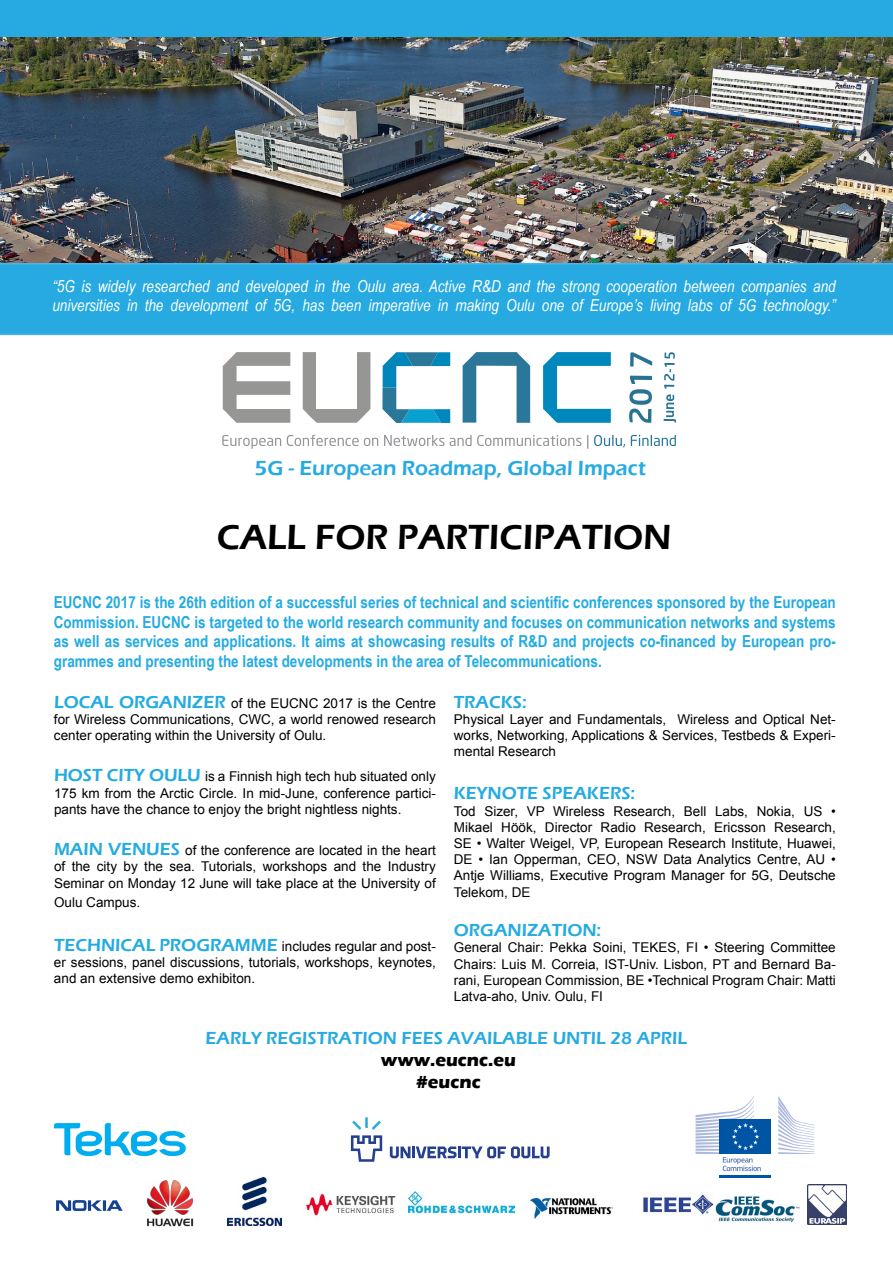
<style>
.page{position:relative;width:893px;height:1263px;background:#fff}
.page>*{position:absolute;margin:0;border:0;box-sizing:border-box;transform-origin:0 0}
.t1{font:600 36px "Eras ITC";color:#000}
.t2{font:600 21px "Eras ITC";color:#27aae1}
.t3{font:600 18px "Eras ITC";color:#27aae1}
.t4{font:600 18px "Eras ITC";color:#24abe2}
.t5{font:700 18px/21.6px "Eras ITC";color:#000;text-align:center}
.t6{font:700 16.5px/19.8px "Arial Narrow";color:#24abe2;text-align:justify}
.t7{font:italic 16.5px/19.8px "Arial Narrow";color:#fff}
.t8{font:13.5px/16.2px "Arial";color:#000;text-align:justify}
.s1{font-family:"Eras ITC";font-weight:600;font-size:18px;color:#24abe2}
</style>
<div class="page">
<div style="left:0;top:0;width:893px;height:85px;background:#27aae1"></div>
<div style="left:0;top:263px;width:893px;height:72px;background:#27aae1"></div>
<img style="left:0;top:37px;width:893px;height:226px">
<svg style="left:390px;top:1146px;width:160px;height:12px"></svg>
<svg style="left:351px;top:1117px;width:31px;height:45px"></svg>
<svg style="left:303px;top:352px;width:67px;height:71px;background:#9e9e9d"></svg>
<div style="left:316px;top:352px;width:41px;height:57px;background:#fff"></div>
<svg style="left:543px;top:352px;width:68px;height:71px"></svg>
<svg style="left:223px;top:352px;width:67px;height:71px"></svg>
<svg style="left:462px;top:352px;width:68px;height:71px"></svg>
<svg style="left:382px;top:352px;width:68px;height:71px"></svg>
<svg style="left:222px;top:435px;width:59px;height:14px"></svg>
<svg style="left:287px;top:435px;width:91px;height:11px"></svg>
<svg style="left:384px;top:435px;width:60px;height:11px"></svg>
<svg style="left:450px;top:435px;width:138px;height:14px"></svg>
<svg style="left:594px;top:435px;width:31px;height:12px"></svg>
<svg style="left:631px;top:435px;width:45px;height:11px"></svg>
<svg style="left:629px;top:376px;width:23px;height:47px"></svg>
<svg style="left:630px;top:352px;width:22px;height:15px"></svg>
<svg style="left:664px;top:352px;width:12px;height:71px"></svg>
<svg style="left:54px;top:1123px;width:132px;height:33px"></svg>
<img style="left:56px;top:1200px;width:67px;height:11px">
<img style="left:147px;top:1180px;width:46px;height:46px">
<img style="left:228px;top:1178px;width:54px;height:47px">
<img style="left:305px;top:1193px;width:91px;height:23px">
<img style="left:408px;top:1192px;width:106px;height:22px">
<img style="left:643px;top:1193px;width:71px;height:22px">
<img style="left:715px;top:1196px;width:84px;height:26px">
<img style="left:808px;top:1184px;width:39px;height:41px">
<div style="left:720px;top:1120px;width:51px;height:34px;background:#0054a4"></div>
<hr style="left:720px;top:1175px;width:51px;height:3px;background:#0054a4">
<svg style="left:778px;top:1096px;width:36px;height:58px"></svg>
<svg style="left:695px;top:1096px;width:66px;height:75px"></svg>
<img style="left:530px;top:1198px;width:82px;height:20px">
<p class="t7" style="left:52px;top:276px;width:785px">“5G is widely researched and developed in the Oulu area. Active R&amp;D and the strong cooperation between companies and universities in the development of 5G, has been imperative in making Oulu one of Europe’s living labs of 5G technology.”</p>
<h2 class="t2" style="left:255px;top:456px;width:393px">5G - European Roadmap, Global Impact</h2>
<h1 class="t1" style="left:217px;top:517px;width:456px">CALL FOR PARTICIPATION</h1>
<p class="t6" style="left:54px;top:591px;width:784px">EUCNC 2017 is the 26th edition of a successful series of technical and scientific conferences sponsored by the European Commission. EUCNC is targeted to the world research community and focuses on communication networks and systems as well as services and applications. It aims at showcasing results of R&amp;D and projects co-financed by European pro&shy;grammes and presenting the latest developments in the area of Telecommunications.</p>
<p class="t8" style="left:54px;top:695px;width:383px"><span class="s1">LOCAL ORGANIZER</span> of the EUCNC 2017 is the Centre for Wireless Communications, CWC, a world renowed research center operating within the University of Oulu.</p>
<p class="t8" style="left:54px;top:769px;width:383px"><span class="s1">HOST CITY OULU</span> is a Finnish high tech hub situated only 175 km from the Arctic Circle. In mid-June, conference partici&shy;pants have the chance to enjoy the bright nightless nights.</p>
<p class="t8" style="left:54px;top:842px;width:383px"><span class="s1">MAIN VENUES</span> of the conference are located in the heart of the city by the sea. Tutorials, workshops and the Industry Seminar on Monday 12 June will take place at the University of</p>
<p class="t8" style="left:54px;top:895px;width:88px">Oulu Campus.</p>
<p class="t8" style="left:54px;top:938px;width:383px"><span class="s1">TECHNICAL PROGRAMME</span> includes regular and post&shy;er sessions, panel discussions, tutorials, workshops, keynotes, and an extensive demo exhibiton.</p>
<h3 class="t4" style="left:454px;top:691px;width:74px">TRACKS:</h3>
<p class="t8" style="left:454px;top:711px;width:383px">Physical Layer and Fundamentals, Wireless and Optical Net&shy;works, Networking, Applications &amp; Services, Testbeds &amp; Experi&shy;mental Research</p>
<h3 class="t4" style="left:454px;top:783px;width:183px">KEYNOTE SPEAKERS:</h3>
<p class="t8" style="left:454px;top:803px;width:383px">Tod Sizer, VP Wireless Research, Bell Labs, Nokia, US • Mikael Höök, Director Radio Research, Ericsson Research, SE • Walter Weigel, VP, European Research Institute, Huawei, DE • Ian Opperman, CEO, NSW Data Analytics Centre, AU • Antje Williams, Executive Program Manager for 5G, Deutsche Telekom, DE</p>
<h3 class="t4" style="left:454px;top:920px;width:149px">ORGANIZATION:</h3>
<p class="t8" style="left:454px;top:940px;width:383px">General Chair: Pekka Soini, TEKES, FI • Steering Committee Chairs: Luis M. Correia, IST-Univ. Lisbon, PT and Bernard Ba&shy;rani, European Commission, BE •Technical Program Chair: Matti Latva-aho, Univ. Oulu, FI</p>
<h3 class="t3" style="left:205px;top:1028px;width:483px">EARLY REGISTRATION FEES AVAILABLE UNTIL 28 APRIL</h3>
<h3 class="t5" style="left:381px;top:1049px;width:137px">www.eucnc.eu #eucnc</h3>
</div>
